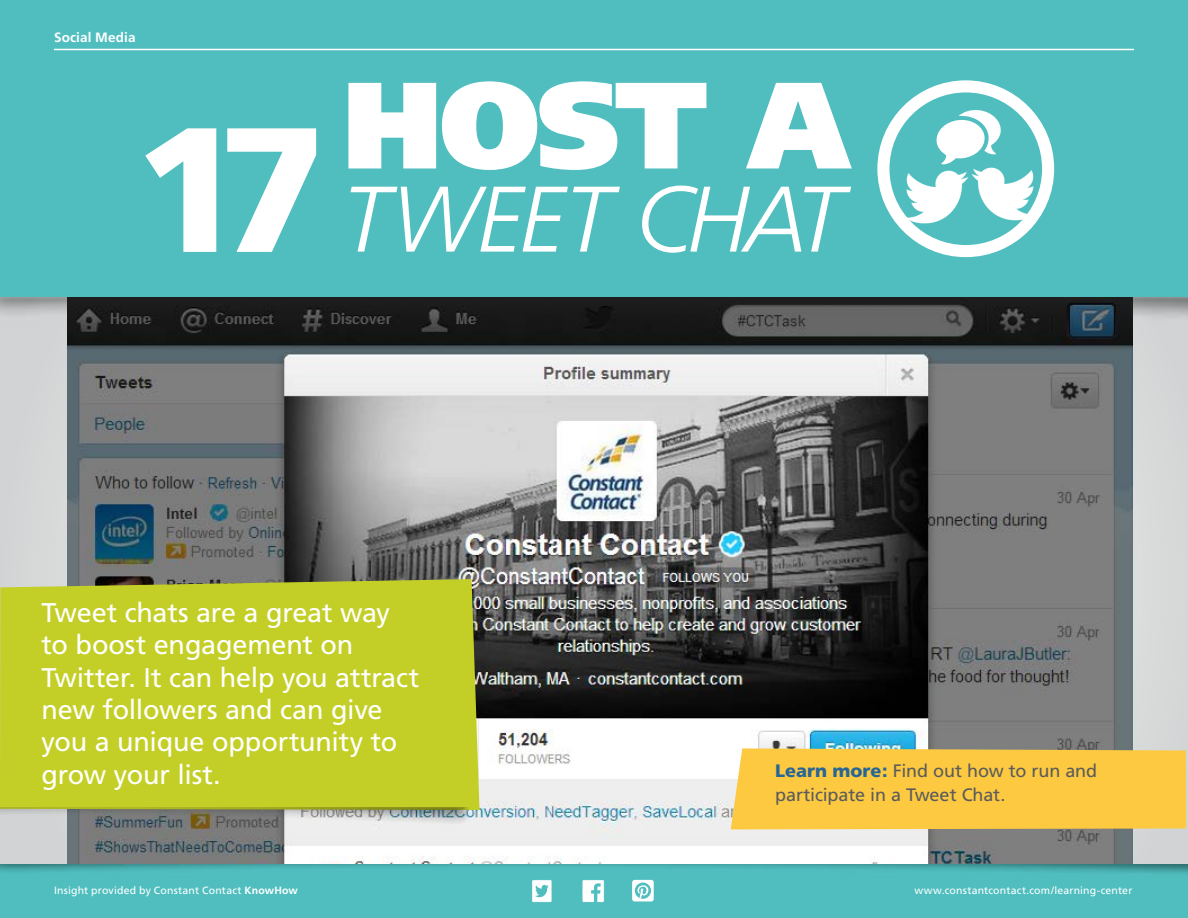
<style>
.page{position:relative;width:1188px;height:918px;background:#fff}
.page>*{position:absolute;margin:0;border:0;box-sizing:border-box;transform-origin:0 0}
.t1{font:900 177px "Frutiger";color:#fff}
.t2{font:900 122.7px "Frutiger";color:#fff}
.t3{font:italic 300 93px "Frutiger";letter-spacing:-.03em;color:#fff}
.t4{font:27px/32.4px "Frutiger";letter-spacing:-.01em;color:#fff}
.t5{font:18px/24px "Frutiger";letter-spacing:-.005em;color:#5b5b5b}
.t6{font:700 13.5px "Frutiger";letter-spacing:.01em;color:#fff}
.t7{font:10.5px "Frutiger";letter-spacing:.015em;color:#fff}
.s1{font-weight:900;color:#286695}
.s2{font-weight:700}
</style>
<div class="page">
<div style="left:0;top:0;width:1188px;height:297px;background:#50bebf"></div>
<hr style="left:54px;top:49px;width:1080px;height:1px;background:#fff">
<svg style="left:878px;top:80px;width:175px;height:177px"></svg>
<div style="left:0;top:297px;width:1188px;height:567px;background:#d6d8d8"></div>
<img style="left:0;top:297px;width:1188px;height:32px">
<img style="left:68px;top:297px;width:1065px;height:567px">
<div style="left:0;top:579px;width:480px;height:231px;background:#c3cf26"></div>
<img style="left:0;top:808px;width:472px;height:22px">
<div style="left:731px;top:748px;width:455px;height:81px;background:#fcc940"></div>
<img style="left:877px;top:156px;width:55px;height:68px">
<img style="left:932px;top:153px;width:123px;height:81px">
<div style="left:0;top:864px;width:1188px;height:54px;background:#50bebf"></div>
<svg style="left:632px;top:882px;width:22px;height:19px"></svg>
<img style="left:532px;top:882px;width:20px;height:21px">
<img style="left:0;top:864px;width:1188px;height:18px">
<img style="left:563px;top:873px;width:59px;height:30px">
<p class="t6" style="left:54px;top:29px;width:83px">Social Media</p>
<h1 class="t1" style="left:134px;top:83px;width:194px">17</h1>
<h2 class="t2" style="left:342px;top:51px;width:513px">HOST A</h2>
<h3 class="t3" style="left:342px;top:166px;width:502px">TWEE T CHAT</h3>
<p class="t4" style="left:42px;top:596px;width:379px">Tweet chats are a great way to boost engagement on<br>Twitter. It can help you attract new followers and can give you a unique opportunity to grow your list.</p>
<p class="t5" style="left:775px;top:759px;width:323px"><span class="s1">Learn more:</span> Find out how to run and participate in a Tweet Chat.</p>
<p class="t7" style="left:54px;top:885px;width:245px">Insight provided by Constant Contact <span class="s2">KnowHow</span></p>
<p class="t7" style="left:915px;top:885px;width:219px">www.constantcontact.com/learning-center</p>
</div>
